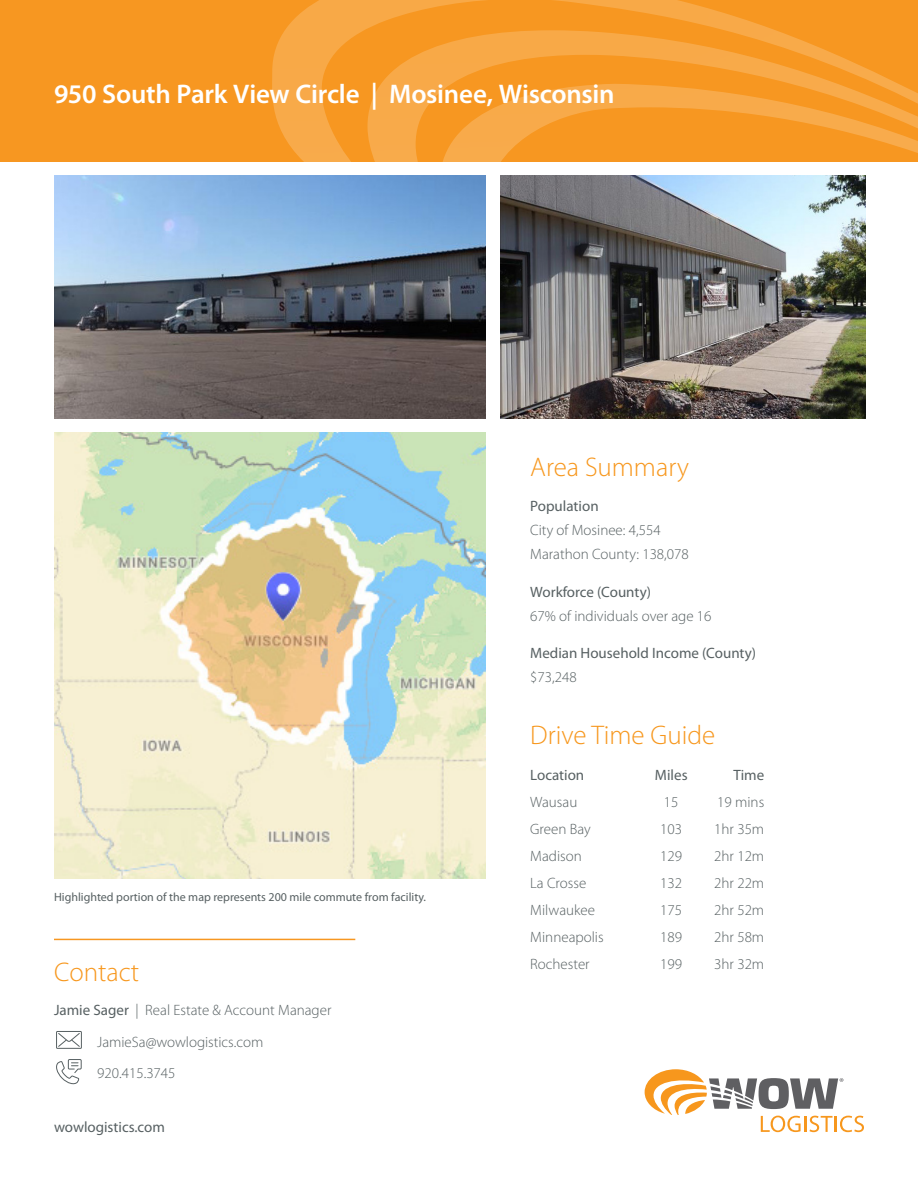
<style>
.page{position:relative;width:918px;height:1188px;background:#fff}
.page>*{position:absolute;margin:0;border:0;box-sizing:border-box;transform-origin:0 0}
.t1{font:600 27px "Myriad Pro";letter-spacing:-.01em;color:#fff}
.t2{font:300 27px "Myriad Pro";color:#f7971d}
.t3{font:300 15px "Myriad Pro";color:#576062}
.t4{font:15px "Myriad Pro";color:#576062}
.t5{font:12px "Myriad Pro";color:#576062}
.s1{font-weight:400}
</style>
<div class="page">
<div style="left:0;top:0;width:918px;height:162px;background:#f79721"></div>
<img style="left:272px;top:0;width:502px;height:162px">
<img style="left:367px;top:30px;width:551px;height:132px">
<div style="left:68px;top:1059px;width:14px;height:10px;background:#fff;border:1px solid #576062"></div>
<svg style="left:56px;top:1061px;width:23px;height:24px"></svg>
<div style="left:56px;top:1031px;width:26px;height:18px;border:1px solid #576062"></div>
<svg style="left:58px;top:1032px;width:22px;height:16px"></svg>
<img style="left:54px;top:176px;width:432px;height:242px">
<hr style="left:54px;top:939px;width:301px;height:1px;background:#f79721">
<img style="left:54px;top:433px;width:432px;height:445px">
<img style="left:501px;top:176px;width:364px;height:242px">
<svg style="left:645px;top:1069px;width:219px;height:63px"></svg>
<p class="t1" style="left:54px;top:77px;width:562px">950 South Park View Circle | Mosinee, Wisconsin</p>
<p class="t5" style="left:54px;top:889px;width:374px">Highlighted portion of the map represents 200 mile commute from facility.</p>
<p class="t2" style="left:54px;top:956px;width:87px">Contact</p>
<p class="t3" style="left:54px;top:1001px;width:279px"><span class="s1">Jamie Sager</span> | Real Estate &amp; Account Manager</p>
<p class="t3" style="left:97px;top:1032px;width:168px">JamieSa@wowlogistics.com</p>
<p class="t3" style="left:97px;top:1064px;width:80px">920.415.3745</p>
<p class="t4" style="left:54px;top:1118px;width:113px">wowlogistics.com</p>
<p class="t2" style="left:530px;top:451px;width:160px">Area Summary</p>
<p class="t4" style="left:530px;top:497px;width:70px">Population</p>
<p class="t3" style="left:530px;top:521px;width:132px">City of Mosinee: 4,554</p>
<p class="t3" style="left:530px;top:545px;width:160px">Marathon County: 138,078</p>
<p class="t4" style="left:530px;top:582px;width:122px">Workforce (County)</p>
<p class="t3" style="left:530px;top:607px;width:183px">67% of individuals over age 16</p>
<p class="t4" style="left:530px;top:644px;width:227px">Median Household Income (County)</p>
<p class="t3" style="left:530px;top:668px;width:48px">$73,248</p>
<p class="t2" style="left:530px;top:719px;width:186px">Drive Time Guide</p>
<p class="t4" style="left:530px;top:765px;width:56px">Location</p>
<p class="t4" style="left:655px;top:765px;width:34px">Miles</p>
<p class="t4" style="left:733px;top:765px;width:32px">Time</p>
<p class="t3" style="left:530px;top:793px;width:49px">Wausau</p>
<p class="t3" style="left:664px;top:793px;width:16px">15</p>
<p class="t3" style="left:717px;top:793px;width:48px">19 mins</p>
<p class="t3" style="left:530px;top:820px;width:62px">Green Bay</p>
<p class="t3" style="left:660px;top:820px;width:23px">103</p>
<p class="t3" style="left:714px;top:820px;width:51px">1hr 35m</p>
<p class="t3" style="left:530px;top:847px;width:53px">Madison</p>
<p class="t3" style="left:660px;top:847px;width:23px">129</p>
<p class="t3" style="left:714px;top:847px;width:51px">2hr 12m</p>
<p class="t3" style="left:530px;top:874px;width:58px">La Crosse</p>
<p class="t3" style="left:660px;top:874px;width:23px">132</p>
<p class="t3" style="left:714px;top:874px;width:51px">2hr 22m</p>
<p class="t3" style="left:530px;top:901px;width:66px">Milwaukee</p>
<p class="t3" style="left:660px;top:901px;width:23px">175</p>
<p class="t3" style="left:714px;top:901px;width:51px">2hr 52m</p>
<p class="t3" style="left:530px;top:928px;width:75px">Minneapolis</p>
<p class="t3" style="left:660px;top:928px;width:23px">189</p>
<p class="t3" style="left:714px;top:928px;width:51px">2hr 58m</p>
<p class="t3" style="left:530px;top:955px;width:61px">Rochester</p>
<p class="t3" style="left:660px;top:955px;width:23px">199</p>
<p class="t3" style="left:714px;top:955px;width:51px">3hr 32m</p>
</div>
